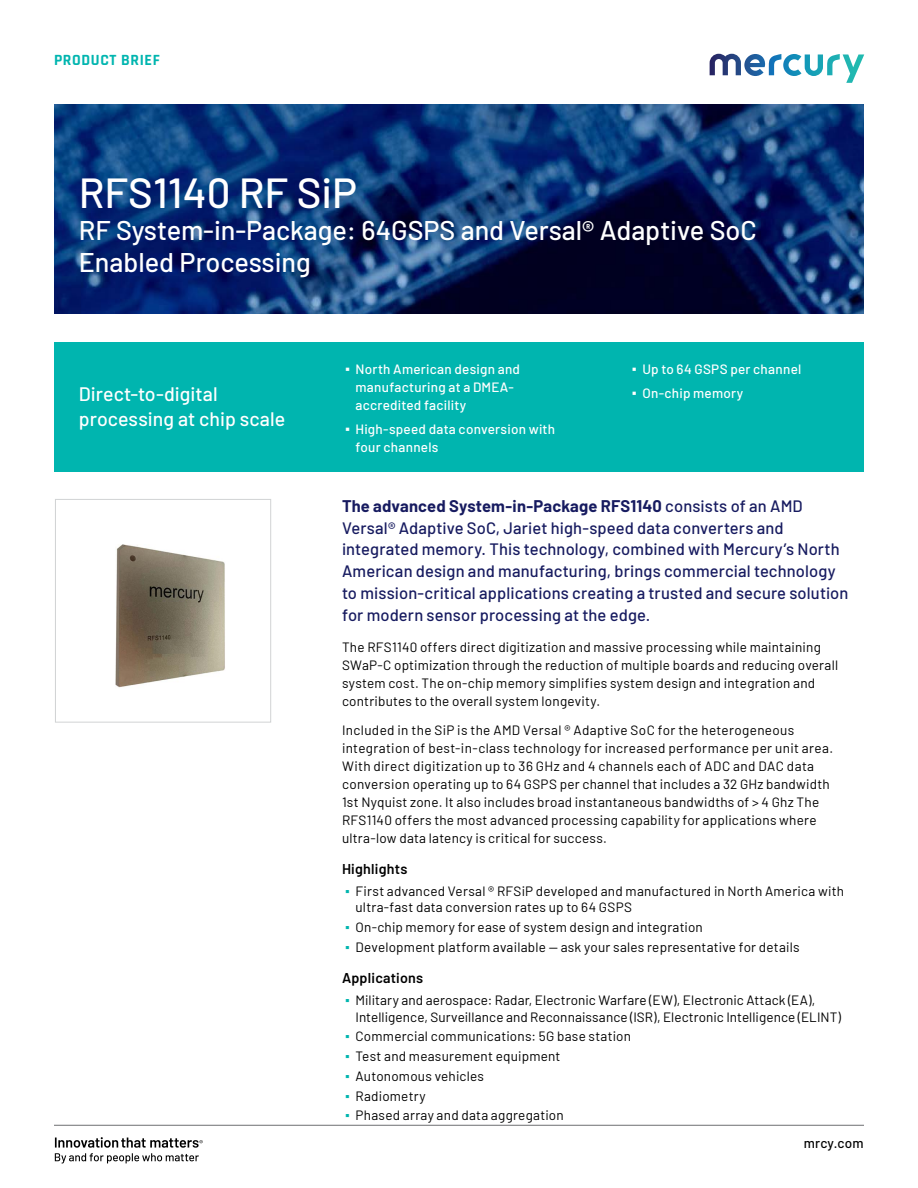
<style>
.page{position:relative;width:918px;height:1188px;background:#fff}
.page>*{position:absolute;margin:0;border:0;box-sizing:border-box;transform-origin:0 0}
.t1{font:500 42px "Barlow";color:#fff}
.t2{font:500 27px/32.4px "Barlow";color:#fff}
.t3{font:500 19.5px/25.5px "Barlow";color:#fff}
.t4{font:500 16.5px/21.8px "Barlow";letter-spacing:.005em;color:#171b60}
.t5{font:700 15.75px "Rajdhani";letter-spacing:.04em;color:#00b5af}
.t6{font:600 14.25px "Barlow";letter-spacing:.015em;color:#000}
.t7{font:13.5px/18px "Barlow";letter-spacing:.015em;color:#000}
.t8{font:500 13.5px/18px "Barlow";letter-spacing:.02em;color:#fff}
.t9{font:500 13.5px "Barlow";letter-spacing:.015em;color:#000}
.s1{font-family:"Arial";font-weight:400;font-size:14.25px}
.s2{font-weight:700}
.s3{font-family:"Arial";color:#00b5af}
</style>
<div class="page">
<hr style="left:54px;top:1125px;width:810px;height:1px;background:#6d6e71">
<svg style="left:710px;top:54px;width:154px;height:29px"></svg>
<img style="left:54px;top:105px;width:810px;height:209px">
<svg style="left:55px;top:1137px;width:148px;height:27px"></svg>
<img style="left:116px;top:544px;width:109px;height:144px">
<div style="left:55px;top:499px;width:216px;height:224px;border:1px solid #d1d3d4"></div>
<div style="left:54px;top:343px;width:810px;height:129px;background:#00b5af"></div>
<p class="t5" style="left:54px;top:51px;width:107px">PRODUCT BRIEF</p>
<h1 class="t1" style="left:79px;top:162px;width:280px">RFS1140 RF SiP</h1>
<h2 class="t2" style="left:79px;top:212px;width:680px">RF System-in-Package: 64GSPS and Versal® Adaptive SoC<br>Enabled Processing</h2>
<h3 class="t3" style="left:79px;top:379px;width:208px">Direct-to-digital processing at chip scale</h3>
<p class="t8" style="left:356px;top:359px;width:166px;text-indent:-10px"><span class="s1">▪</span> North American design and manufacturing at a DMEA&shy;accredited facility</p>
<p class="t8" style="left:356px;top:419px;width:201px;text-indent:-10px"><span class="s1">▪</span> High-speed data conversion with four channels</p>
<p class="t8" style="left:632px;top:359px;width:171px"><span class="s1">▪</span> Up to 64 GSPS per channel</p>
<p class="t8" style="left:632px;top:383px;width:113px"><span class="s1">▪</span> On-chip memory</p>
<p class="t4" style="left:342px;top:494px;width:508px"><span class="s2">The advanced System-in-Package RFS1140</span> consists of an AMD Versal® Adaptive SoC, Jariet high-speed data converters and integrated memory. This technology, combined with Mercury’s North American design and manufacturing, brings commercial technology to mission-critical applications creating a trusted and secure solution for modern sensor processing at the edge.</p>
<p class="t7" style="left:342px;top:637px;width:498px">The RFS1140 offers direct digitization and massive processing while maintaining SWaP-C optimization through the reduction of multiple boards and reducing overall system cost. The on-chip memory simplifies system design and integration and contributes to the overall system longevity.</p>
<p class="t7" style="left:342px;top:720px;width:493px">Included in the SiP is the AMD Versal ® Adaptive SoC for the heterogeneous integration of best-in-class technology for increased performance per unit area.<br>With direct digitization up to 36 GHz and 4 channels each of ADC and DAC data conversion operating up to 64 GSPS per channel that includes a 32 GHz bandwidth 1st Nyquist zone. It also includes broad instantaneous bandwidths of &gt; 4 Ghz The RFS1140 offers the most advanced processing capability for applications where ultra-low data latency is critical for success.</p>
<p class="t6" style="left:342px;top:858px;width:67px">Highlights</p>
<p class="t7" style="left:356px;top:882px;width:490px;line-height:16.5px;text-indent:-11px"><span class="s3">▪</span> First advanced Versal ® RFSiP developed and manufactured in North America with ultra-fast data conversion rates up to 64 GSPS</p>
<p class="t7" style="left:345px;top:917px;width:359px"><span class="s3">▪</span> On-chip memory for ease of system design and integration</p>
<p class="t7" style="left:345px;top:937px;width:456px"><span class="s3">▪</span> Development platform available — ask your sales representative for details</p>
<p class="t6" style="left:342px;top:968px;width:83px">Applications</p>
<p class="t7" style="left:356px;top:991px;width:487px;line-height:16.5px;text-indent:-11px"><span class="s3">▪</span> Military and aerospace: Radar, Electronic Warfare (EW), Electronic Attack (EA),<br>Intelligence, Surveillance and Reconnaissance (ISR), Electronic Intelligence (ELINT)</p>
<p class="t7" style="left:345px;top:1026px;width:288px"><span class="s3">▪</span> Commercial communications: 5G base station</p>
<p class="t7" style="left:345px;top:1046px;width:217px"><span class="s3">▪</span> Test and measurement equipment</p>
<p class="t7" style="left:345px;top:1066px;width:141px"><span class="s3">▪</span> Autonomous vehicles</p>
<p class="t7" style="left:345px;top:1086px;width:82px"><span class="s3">▪</span> Radiometry</p>
<p class="t7" style="left:345px;top:1105px;width:220px"><span class="s3">▪</span> Phased array and data aggregation</p>
<p class="t9" style="left:804px;top:1133px;width:61px">mrcy.com</p>
</div>
